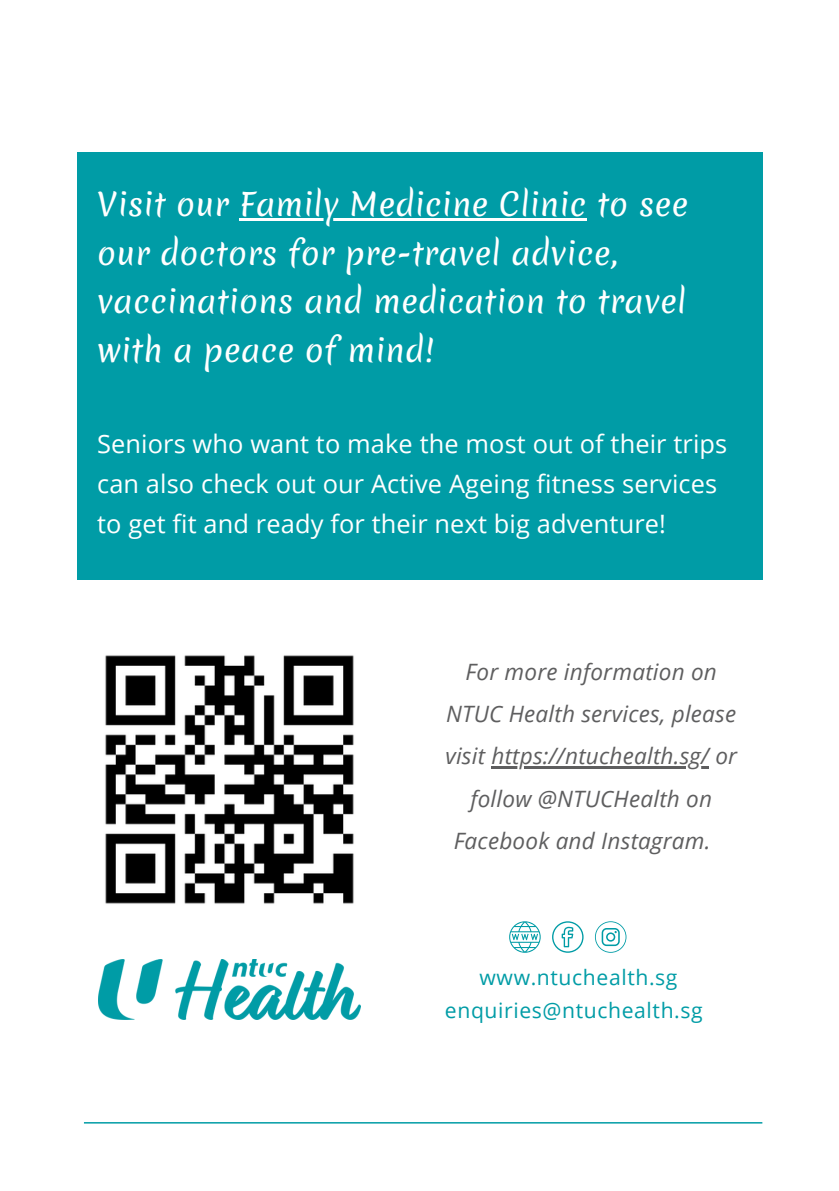
<style>
.page{position:relative;width:839px;height:1191px;background:#fff}
.page>*{position:absolute;margin:0;border:0;box-sizing:border-box;transform-origin:0 0}
.t1{font:31px/48.6px "Merienda Regular 0 wt";letter-spacing:.005em;color:#fff}
.t2{font:25.4px/40.2px "Open Sans";letter-spacing:.005em;color:#fff}
.t3{font:italic 22.6px "Open Sans";letter-spacing:.01em;color:#5e5e5f}
.t4{font:21.2px "Open Sans";letter-spacing:.03em;color:#009ca6}
</style>
<div class="page">
<div style="left:77px;top:152px;width:685px;height:427px;background:#009ca6"></div>
<hr style="left:84px;top:1122px;width:678px;height:2px;background:#009ca6">
<img style="left:98px;top:959px;width:263px;height:60px">
<img style="left:105px;top:655px;width:249px;height:249px">
<svg style="left:552px;top:921px;width:31px;height:32px"></svg>
<svg style="left:595px;top:921px;width:31px;height:32px"></svg>
<svg style="left:509px;top:921px;width:31px;height:32px"></svg>
<hr style="left:239px;top:218px;width:347px;height:2px;background:#fff">
<hr style="left:491px;top:767px;width:218px;height:2px;background:#5e5e5f">
<p class="t1" style="left:97px;top:180px;width:592px">Visit our Family Medicine Clinic to see our doctors for pre-travel advice, vaccinations and medication to travel with a peace of mind!</p>
<p class="t2" style="left:97px;top:423px;width:631px">Seniors who want to make the most out of their trips can also check out our Active Ageing fitness services to get fit and ready for their next big adventure!</p>
<p class="t3" style="left:465px;top:656px;width:253px">For more information on</p>
<p class="t3" style="left:446px;top:698px;width:291px">NTUC Health services, please</p>
<p class="t3" style="left:445px;top:740px;width:293px">visit https://ntuchealth.sg/ or</p>
<p class="t3" style="left:470px;top:783px;width:243px">follow @NTUCHealth on</p>
<p class="t3" style="left:454px;top:825px;width:258px">Facebook and Instagram.</p>
<p class="t4" style="left:479px;top:963px;width:199px">www.ntuchealth.sg</p>
<p class="t4" style="left:445px;top:995px;width:259px">enquiries@ntuchealth.sg</p>
</div>
